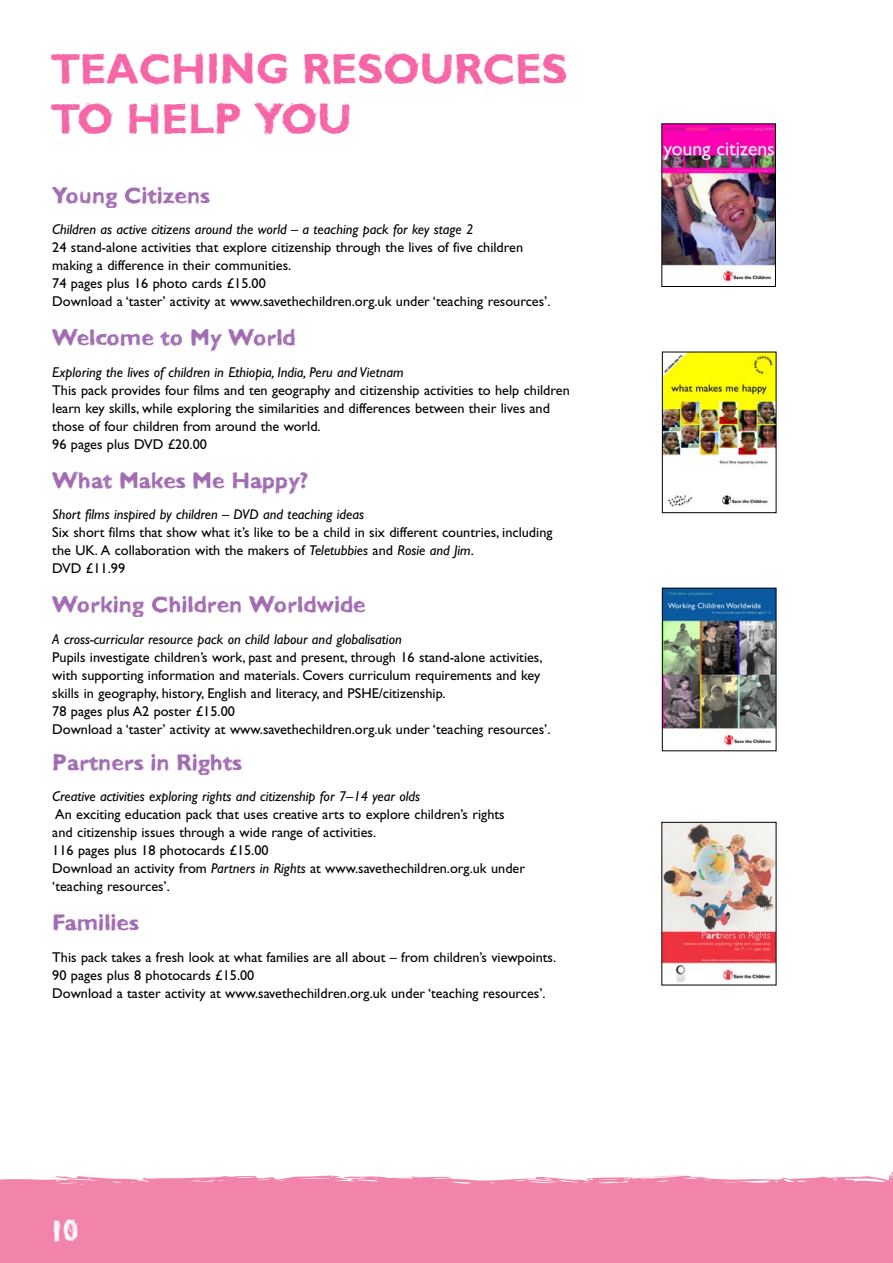
<style>
.page{position:relative;width:893px;height:1263px;background:#fff}
.page>*{position:absolute;margin:0;border:0;box-sizing:border-box;transform-origin:0 0}
.t1{font:700 42px/50.4px "SC James";color:#f666a7}
.t2{font:700 30px "SC Raaid";color:#fff}
.t3{font:700 22.5px "SC James";color:#a26cb2}
.t4{font:14.25px/18px "Gill Sans";color:#000}
.t5{font:italic 14.25px "Gill Sans";color:#000}
.s1{font-style:italic}
</style>
<div class="page">
<div style="left:0;top:1176px;width:893px;height:87px;background:#f284ac"></div>
<img style="left:664px;top:590px;width:110px;height:156px">
<div style="left:662px;top:588px;width:114px;height:163px;border:1px solid #000"></div>
<img style="left:664px;top:354px;width:110px;height:153px">
<div style="left:662px;top:352px;width:114px;height:161px;border:1px solid #000"></div>
<img style="left:663px;top:824px;width:111px;height:158px">
<img style="left:663px;top:125px;width:111px;height:157px">
<div style="left:661px;top:123px;width:115px;height:164px;border:1px solid #000"></div>
<h1 class="t1" style="left:51px;top:48px;width:518px">TEACHING RESOURCES<br>TO HELP YOU</h1>
<h3 class="t3" style="left:52px;top:186px;width:159px">Young Citizens</h3>
<p class="t5" style="left:52px;top:224px;width:423px">Children as active citizens around the world – a teaching pack for key stage 2</p>
<p class="t4" style="left:52px;top:240px;width:500px">24 stand-alone activities that explore citizenship through the lives of five children making a difference in their communities.<br>74 pages plus 16 photo cards £15.00<br>Download a ‘taster’ activity at www.savethechildren.org.uk under ‘teaching resources’.</p>
<h3 class="t3" style="left:52px;top:329px;width:245px">Welcome to My World</h3>
<p class="t5" style="left:52px;top:367px;width:353px">Exploring the lives of children in Ethiopia, India, Peru and Vietnam</p>
<p class="t4" style="left:52px;top:382px;width:519px">This pack provides four films and ten geography and citizenship activities to help children learn key skills, while exploring the similarities and differences between their lives and those of four children from around the world.<br>96 pages plus DVD £20.00</p>
<h3 class="t3" style="left:52px;top:471px;width:258px">What Makes Me Happy?</h3>
<p class="t5" style="left:52px;top:509px;width:313px">Short films inspired by children – DVD and teaching ideas</p>
<p class="t4" style="left:52px;top:525px;width:502px">Six short films that show what it’s like to be a child in six different countries, including the UK. A collaboration with the makers of <span class="s1">Teletubbies</span> and <span class="s1">Rosie and Jim</span>.<br>DVD £11.99</p>
<h3 class="t3" style="left:52px;top:596px;width:315px">Working Children Worldwide</h3>
<p class="t5" style="left:52px;top:634px;width:351px">A cross-curricular resource pack on child labour and globalisation</p>
<p class="t4" style="left:52px;top:649px;width:500px">Pupils investigate children’s work, past and present, through 16 stand-alone activities, with supporting information and materials. Covers curriculum requirements and key skills in geography, history, English and literacy, and PSHE/citizenship.<br>78 pages plus A2 poster £15.00<br>Download a ‘taster’ activity at www.savethechildren.org.uk under ‘teaching resources’.</p>
<h3 class="t3" style="left:52px;top:753px;width:191px">Partners in Rights</h3>
<p class="t5" style="left:52px;top:791px;width:369px">Creative activities exploring rights and citizenship for 7–14 year olds</p>
<p class="t4" style="left:52px;top:807px;width:474px">An exciting education pack that uses creative arts to explore children’s rights and citizenship issues through a wide range of activities.<br>116 pages plus 18 photocards £15.00<br>Download an activity from <span class="s1">Partners in Rights</span> at www.savethechildren.org.uk under ‘teaching resources’.</p>
<h3 class="t3" style="left:52px;top:914px;width:88px">Families</h3>
<p class="t4" style="left:52px;top:949px;width:505px">This pack takes a fresh look at what families are all about – from children’s viewpoints.<br>90 pages plus 8 photocards £15.00<br>Download a taster activity at www.savethechildren.org.uk under ‘teaching resources’.</p>
<h2 class="t2" style="left:51px;top:1217px;width:30px">10</h2>
</div>
